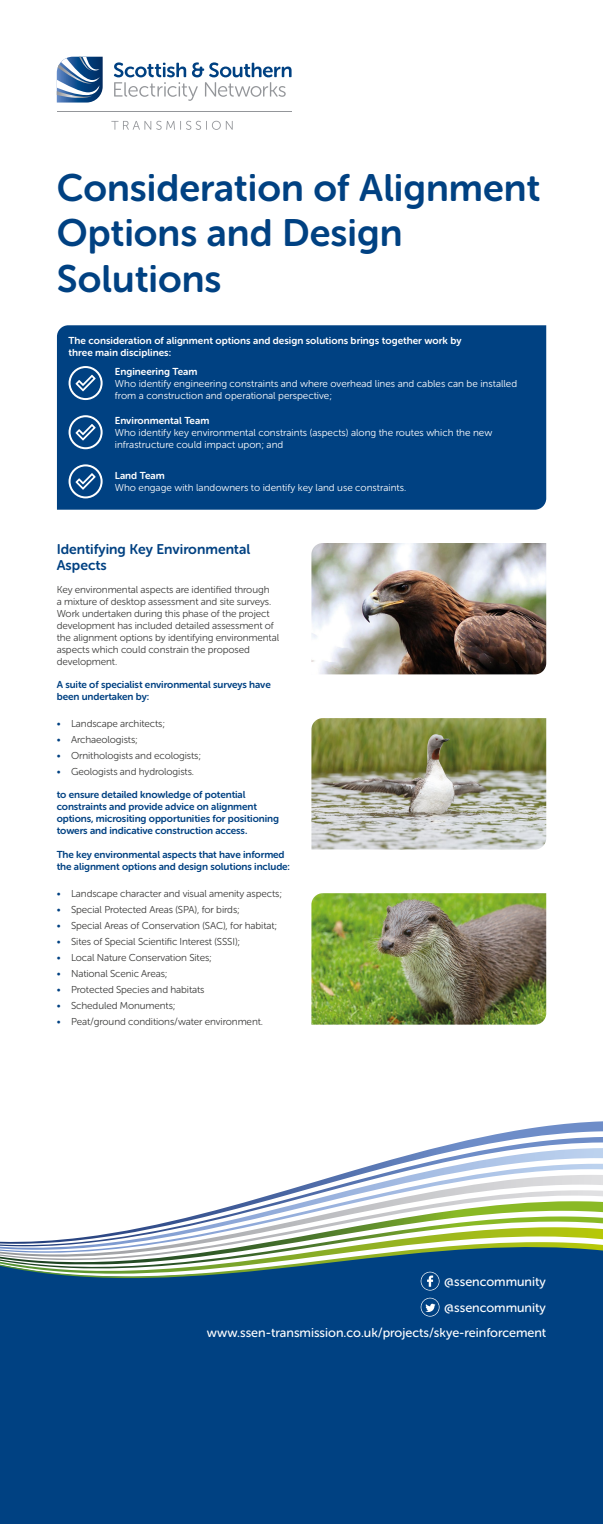
<style>
.page{position:relative;width:603px;height:1524px;background:#fff}
.page>*{position:absolute;margin:0;border:0;box-sizing:border-box;transform-origin:0 0}
.t1{font:38px/45.6px "Museo Sans Rounded 700";color:#004182}
.t2{font:14px/16px "Museo Sans Rounded 700";color:#004182}
.t3{font:12.7px "Museo Sans Rounded 500";color:#fff}
.t4{font:10px/12px "Museo Sans Rounded 300";letter-spacing:-.01em;color:#3c3c3b}
.t5{font:10px/12px "Museo Sans Rounded 700";letter-spacing:-.01em;color:#004182}
.t6{font:10px/12px "Museo Sans Rounded 300";color:#fff}
.t7{font:10px/12px "Museo Sans Rounded 700";color:#fff}
.s1{color:#004182}
</style>
<div class="page">
<div style="left:0;top:1290px;width:602px;height:234px;background:#004182"></div>
<svg style="left:435px;top:1127px;width:105px;height:21px"></svg>
<svg style="left:380px;top:1148px;width:222px;height:15px"></svg>
<svg style="left:338px;top:1163px;width:264px;height:12px"></svg>
<svg style="left:301px;top:1175px;width:301px;height:11px"></svg>
<svg style="left:57px;top:57px;width:46px;height:46px"></svg>
<svg style="left:114px;top:62px;width:177px;height:39px"></svg>
<hr style="left:57px;top:111px;width:234px;height:1px;background:#94969a">
<svg style="left:111px;top:121px;width:121px;height:9px"></svg>
<div style="left:57px;top:325px;width:489px;height:185px;background:#004182"></div>
<img style="left:311px;top:543px;width:235px;height:131px">
<img style="left:311px;top:718px;width:235px;height:131px">
<img style="left:311px;top:893px;width:235px;height:131px">
<div style="left:68px;top:366px;width:35px;height:34px;border:2px solid #fff;border-radius:50%"></div>
<svg style="left:76px;top:375px;width:19px;height:16px"></svg>
<div style="left:68px;top:415px;width:35px;height:34px;border:2px solid #fff;border-radius:50%"></div>
<svg style="left:76px;top:424px;width:19px;height:16px"></svg>
<div style="left:68px;top:464px;width:35px;height:34px;border:2px solid #fff;border-radius:50%"></div>
<svg style="left:76px;top:473px;width:19px;height:17px"></svg>
<svg style="left:420px;top:1297px;width:19px;height:19px"></svg>
<svg style="left:0;top:1186px;width:602px;height:104px"></svg>
<h1 class="t1" style="left:57px;top:165px;width:484px">Consideration of Alignment<br>Options and Design<br>Solutions</h1>
<p class="t7" style="left:69px;top:335px;width:394px">The consideration of alignment options and design solutions brings together work by three main disciplines:</p>
<p class="t7" style="left:115px;top:365px;width:84px">Engineering Team</p>
<p class="t6" style="left:115px;top:377px;width:403px">Who identify engineering constraints and where overhead lines and cables can be installed from a construction and operational perspective;</p>
<p class="t7" style="left:115px;top:414px;width:96px">Environmental Team</p>
<p class="t6" style="left:115px;top:427px;width:379px">Who identify key environmental constraints (aspects) along the routes which the new infrastructure could impact upon; and</p>
<p class="t7" style="left:115px;top:470px;width:51px">Land Team</p>
<p class="t6" style="left:115px;top:482px;width:293px">Who engage with landowners to identify key land use constraints.</p>
<h2 class="t2" style="left:57px;top:541px;width:195px">Identifying Key Environmental<br>Aspects</h2>
<p class="t4" style="left:57px;top:583px;width:224px">Key environmental aspects are identified through<br>a mixture of desktop assessment and site surveys.<br>Work undertaken during this phase of the project development has included detailed assessment of the alignment options by identifying environmental aspects which could constrain the proposed development.</p>
<p class="t5" style="left:57px;top:678px;width:215px">A suite of specialist environmental surveys have been undertaken by:</p>
<p class="t4" style="left:57px;top:717px;width:110px"><span class="s1">•</span> Landscape architects;</p>
<p class="t4" style="left:57px;top:733px;width:83px"><span class="s1">•</span> Archaeologists;</p>
<p class="t4" style="left:57px;top:749px;width:146px"><span class="s1">•</span> Ornithologists and ecologists;</p>
<p class="t4" style="left:57px;top:765px;width:139px"><span class="s1">•</span> Geologists and hydrologists.</p>
<p class="t5" style="left:57px;top:788px;width:223px">to ensure detailed knowledge of potential constraints and provide advice on alignment options, micrositing opportunities for positioning towers and indicative construction access.</p>
<p class="t5" style="left:57px;top:848px;width:235px">The key environmental aspects that have informed the alignment options and design solutions include:</p>
<p class="t4" style="left:57px;top:887px;width:227px"><span class="s1">•</span> Landscape character and visual amenity aspects;</p>
<p class="t4" style="left:57px;top:903px;width:184px"><span class="s1">•</span> Special Protected Areas (SPA), for birds;</p>
<p class="t4" style="left:57px;top:919px;width:222px"><span class="s1">•</span> Special Areas of Conservation (SAC), for habitat;</p>
<p class="t4" style="left:57px;top:935px;width:185px"><span class="s1">•</span> Sites of Special Scientific Interest (SSSI);</p>
<p class="t4" style="left:57px;top:951px;width:157px"><span class="s1">•</span> Local Nature Conservation Sites;</p>
<p class="t4" style="left:57px;top:967px;width:112px"><span class="s1">•</span> National Scenic Areas;</p>
<p class="t4" style="left:57px;top:983px;width:149px"><span class="s1">•</span> Protected Species and habitats</p>
<p class="t4" style="left:57px;top:999px;width:120px"><span class="s1">•</span> Scheduled Monuments;</p>
<p class="t4" style="left:57px;top:1015px;width:207px"><span class="s1">•</span> Peat/ground conditions/water environment.</p>
<p class="t3" style="left:444px;top:1274px;width:103px">@ssencommunity</p>
<p class="t3" style="left:207px;top:1325px;width:340px">www.ssen-transmission.co.uk/projects/skye-reinforcement</p>
<p class="t3" style="left:444px;top:1300px;width:103px">@ssencommunity</p>
</div>
